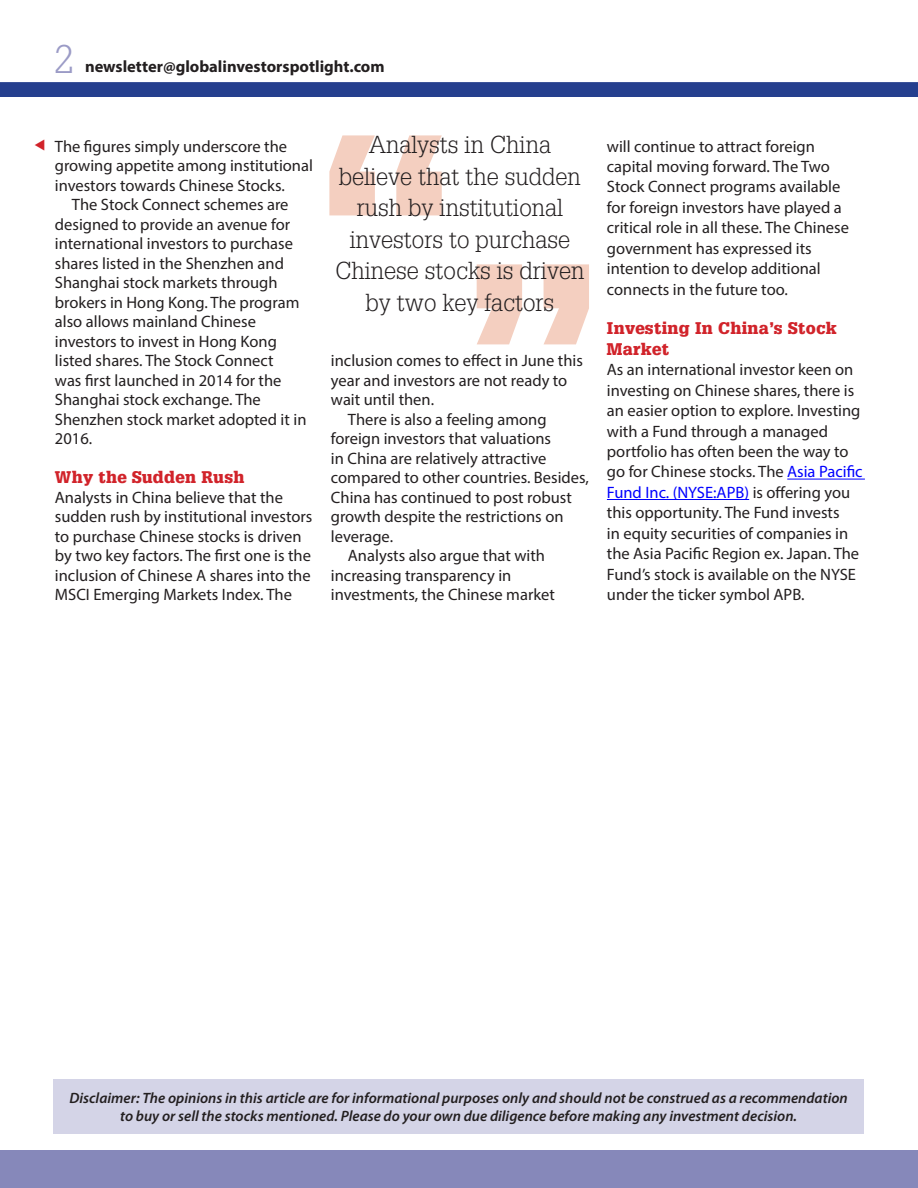
<style>
.page{position:relative;width:918px;height:1188px;background:#fff}
.page>*{position:absolute;margin:0;border:0;box-sizing:border-box;transform-origin:0 0}
.t1{font:900 261.3px "Glypha";color:#f4cfc0}
.t2{font:300 39px "Glypha";color:#9b9bc6}
.GIS_quote{font:300 24px/31.5px "Glypha";color:#231f20;text-align:center}
.gis_body_1{font:16.5px/19.5px "Myriad Pro";color:#231f20}
.GIS_x_head{font:900 16.5px/20.4px "Glypha";letter-spacing:.02em;color:#d1232a}
.t3{font:700 16.5px "Myriad Pro";color:#231f20}
.t4{font:italic 600 15px/18px "Myriad Pro";color:#231f20;text-align:center}
.s1{color:#00f}
</style>
<div class="page">
<hr style="left:787px;top:479px;width:78px;height:1px;background:#00f">
<hr style="left:607px;top:499px;width:142px;height:1px;background:#00f">
<div style="left:0;top:0;width:918px;height:97px;background:#253f8e"></div>
<div style="left:0;top:0;width:918px;height:82px;background:#fff"></div>
<div style="left:0;top:1150px;width:918px;height:38px;background:#8688ba"></div>
<div style="left:53px;top:1079px;width:811px;height:55px;background:#d4d4e7"></div>
<p class="t2" style="left:54px;top:37px;width:21px">2</p>
<p class="t3" style="left:85px;top:55px;width:301px">newsletter@globalinvestorspotlight.com</p>
<p class="gis_body_1" style="left:55px;top:136px;width:259px">The figures simply underscore the growing appetite among institutional investors towards Chinese Stocks.</p>
<p class="gis_body_1" style="left:55px;top:194px;width:253px;text-indent:17px">The Stock Connect schemes are designed to provide an avenue for international investors to purchase shares listed in the Shenzhen and<br>Shanghai stock markets through brokers in Hong Kong. The program also allows mainland Chinese investors to invest in Hong Kong listed shares. The Stock Connect<br>was first launched in 2014 for the<br>Shanghai stock exchange. The<br>Shenzhen stock market adopted it in<br>2016.</p>
<p class="GIS_x_head" style="left:55px;top:467px;width:191px">Why the Sudden Rush</p>
<p class="gis_body_1" style="left:55px;top:487px;width:259px">Analysts in China believe that the sudden rush by institutional investors to purchase Chinese stocks is driven by two key factors. The first one is the inclusion of Chinese A shares into the MSCI Emerging Markets Index. The</p>
<p class="t1" style="left:313px;top:71px;width:147px">“</p>
<p class="GIS_quote" style="left:369px;top:130px;width:184px">Analysts in China</p>
<p class="GIS_quote" style="left:339px;top:161px;width:244px">believe that the sudden rush by institutional</p>
<p class="GIS_quote" style="left:335px;top:224px;width:251px">investors to purchase<br>Chinese stocks is driven by two key factors</p>
<p class="t1" style="left:606px;top:409px;width:147px;rotate:-180deg">“</p>
<p class="gis_body_1" style="left:331px;top:350px;width:253px">inclusion comes to effect in June this year and investors are not ready to wait until then.</p>
<p class="gis_body_1" style="left:331px;top:409px;width:259px;text-indent:17px">There is also a feeling among foreign investors that valuations<br>in China are relatively attractive compared to other countries. Besides,<br>China has continued to post robust growth despite the restrictions on leverage.</p>
<p class="gis_body_1" style="left:331px;top:545px;width:226px;text-indent:17px">Analysts also argue that with increasing transparency in investments, the Chinese market</p>
<p class="gis_body_1" style="left:607px;top:136px;width:244px;line-height:20.4px">will continue to attract foreign capital moving forward. The Two<br>Stock Connect programs available for foreign investors have played a critical role in all these. The Chinese government has expressed its intention to develop additional connects in the future too.</p>
<p class="GIS_x_head" style="left:607px;top:318px;width:231px">Investing In China’s Stock<br>Market</p>
<p class="gis_body_1" style="left:607px;top:359px;width:257px;line-height:20.4px">As an international investor keen on investing on Chinese shares, there is an easier option to explore. Investing with a Fund through a managed portfolio has often been the way to go for Chinese stocks. The <span class="s1">Asia Pacific Fund Inc. (NYSE:APB)</span> is offering you this opportunity. The Fund invests<br>in equity securities of companies in the Asia Pacific Region ex. Japan. The Fund’s stock is available on the NYSE under the ticker symbol APB.</p>
<p class="t4" style="left:69px;top:1089px;width:780px">Disclaimer: The opinions in this article are for informational purposes only and should not be construed as a recommendation to buy or sell the stocks mentioned. Please do your own due diligence before making any investment decision.</p>
</div>
